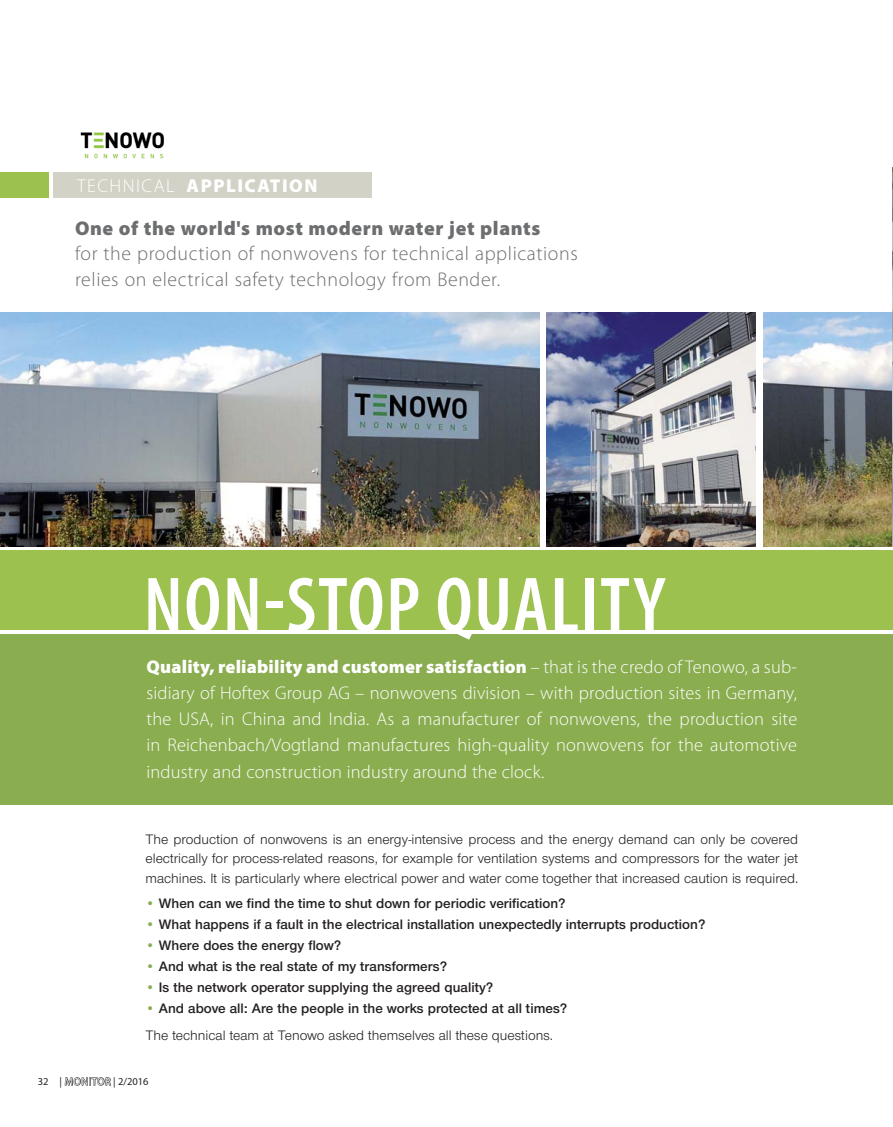
<style>
.page{position:relative;width:893px;height:1127px;background:#fff}
.page>*{position:absolute;margin:0;border:0;box-sizing:border-box;transform-origin:0 0}
.t1{font:600 condensed 79.2px "Myriad Pro";letter-spacing:.02em;color:#fff}
.t2{font:300 19.95px/25.2px "Myriad Pro";letter-spacing:.03em;color:#6d6e70}
.t3{font:900 19.95px "Myriad Pro";letter-spacing:.03em;color:#6d6e70}
.t4{font:900 18.6px "Myriad Pro";letter-spacing:.08em;color:#fff}
.t5{font:300 18.45px/26.2px "Myriad Pro";letter-spacing:.01em;color:#fff;text-align:justify}
.t6{font:14.25px/19.5px "Nimbus Sans Novus T";color:#231f20;text-align:justify}
.t7{font:600 14.25px "Nimbus Sans Novus T";color:#231f20}
.t8{font:10.5px "Myriad Pro";letter-spacing:.035em;color:#231f20}
.s1{font-weight:300}
.s2{font-weight:900}
.s3{color:#8aad50}
.s4{font-weight:600;color:#8aad50}
.s5{font-weight:600}
.s6{color:#fff}
</style>
<div class="page">
<div style="left:0;top:634px;width:893px;height:171px;background:#8aad50"></div>
<div style="left:54px;top:172px;width:318px;height:26px;background:#d3d2c6"></div>
<img style="left:0;top:313px;width:892px;height:233px">
<div style="left:540px;top:310px;width:223px;height:253px;background:#fff"></div>
<img style="left:546px;top:313px;width:210px;height:233px">
<img style="left:80px;top:132px;width:84px;height:27px">
<img style="left:48px;top:174px;width:6px;height:24px">
<div style="left:0;top:172px;width:48px;height:26px;background:#9cc14f"></div>
<img style="left:0;top:629px;width:893px;height:1px">
<div style="left:0;top:550px;width:893px;height:79px;background:#9cc14f"></div>
<img style="left:892px;top:167px;width:1px;height:379px">
<h3 class="t4" style="left:77px;top:178px;width:242px"><span class="s1">TECHNICAL</span> APPLICATION</h3>
<h2 class="t3" style="left:75px;top:221px;width:467px">One of the world's most modern water jet plants</h2>
<h2 class="t2" style="left:75px;top:243px;width:504px">for the production of nonwovens for technical applications relies on electrical safety technology from Bender.</h2>
<h1 class="t1" style="left:144px;top:575px;width:523px">NON-STOP QUALITY</h1>
<p class="t5" style="left:147px;top:655px;width:652px"><span class="s2">Quality, reliability and customer satisfaction</span> – that is the credo of Tenowo, a sub&shy;sidiary of Hoftex Group AG – nonwovens division – with production sites in Germany, the USA, in China and India. As a manufacturer of nonwovens, the production site in Reichenbach/Vogtland manufactures high-quality nonwovens for the automotive industry and construction industry around the clock.</p>
<p class="t6" style="left:145px;top:831px;width:654px">The production of nonwovens is an energy-intensive process and the energy demand can only be covered electrically for process-related reasons, for example for ventilation systems and compressors for the water jet machines. It is particularly where electrical power and water come together that increased caution is required.</p>
<p class="t7" style="left:145px;top:898px;width:422px"><span class="s3">•</span> When can we find the time to shut down for periodic verification?</p>
<p class="t7" style="left:145px;top:919px;width:561px"><span class="s3">•</span> What happens if a fault in the electrical installation unexpectedly interrupts production?</p>
<p class="t7" style="left:145px;top:940px;width:197px"><span class="s3">•</span> Where does the energy flow?</p>
<p class="t7" style="left:145px;top:961px;width:303px"><span class="s3">•</span> And what is the real state of my transformers?</p>
<p class="t7" style="left:145px;top:982px;width:349px"><span class="s3">•</span> Is the network operator supplying the agreed quality?</p>
<p class="t6" style="left:145px;top:996px;width:423px;line-height:27px"><span class="s4">•</span> <span class="s5">And above all: Are the people in the works protected at all times?<br></span>The technical team at Tenowo asked themselves all these questions.</p>
<p class="t8" style="left:38px;top:1077px;width:112px">32 | M<span class="s6">ONITOR</span> | 2/2016</p>
</div>
